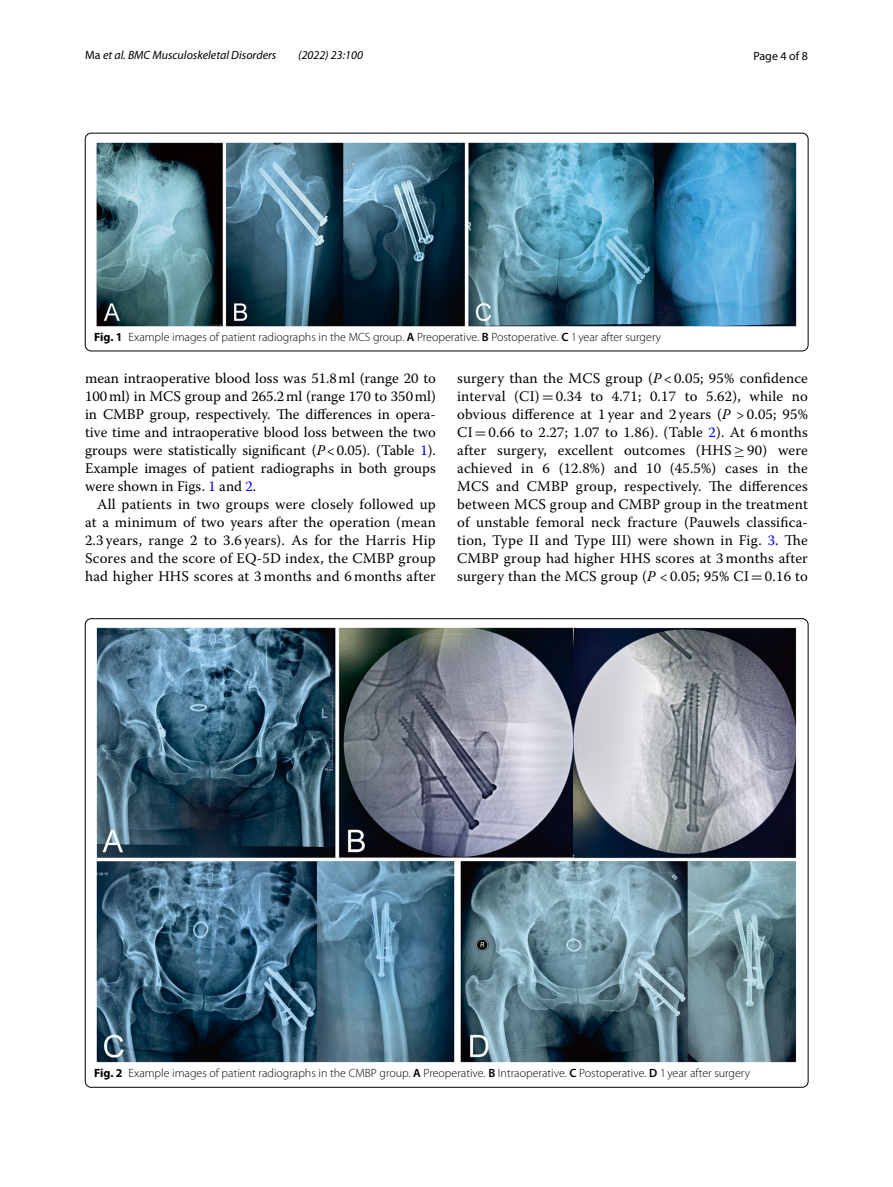
<style>
.page{position:relative;width:893px;height:1187px;background:#fff}
.page>*{position:absolute;margin:0;border:0;box-sizing:border-box;transform-origin:0 0}
.t1{font:14.7px/18px "Warnock Pro";letter-spacing:.01em;color:#000;text-align:justify}
.t2{font:300 12px "Myriad Pro";color:#000}
.t3{font:italic 12px "Myriad Pro";color:#000}
.t4{font:12px "Myriad Pro";color:#000}
.s1{font-style:normal}
.s2{font-weight:700}
.s3{font-weight:600}
.s4{font-style:italic}
.s5{color:#00f}
.s6{font-family:"MTSY"}
</style>
<div class="page">
<img style="left:96px;top:142px;width:701px;height:184px">
<div style="left:85px;top:133px;width:723px;height:218px;border:1px solid #000;border-radius:6px"></div>
<img style="left:96px;top:627px;width:701px;height:435px">
<p class="t3" style="left:85px;top:48px;width:193px"><span class="s1">Ma</span> et al. BMC Musculoskeletal Disorders</p>
<p class="t3" style="left:298px;top:48px;width:66px">(2022) 23:100</p>
<p class="t4" style="left:753px;top:48px;width:56px">Page 4 of 8</p>
<p class="t2" style="left:94px;top:330px;width:568px"><span class="s2">Fig. 1</span> Example images of patient radiographs in the MCS group. <span class="s3">A</span> Preoperative. <span class="s3">B</span> Postoperative. <span class="s3">C</span> 1 year after surgery</p>
<p class="t1" style="left:85px;top:369px;width:352px">mean intraoperative blood loss was 51.8ml (range 20 to 100ml) in MCS group and 265.2ml (range 170 to 350ml) in CMBP group, respectively. The differences in opera&shy;tive time and intraoperative blood loss between the two groups were statistically significant (<span class="s4">P</span>&lt;0.05). (Table <span class="s5">1</span>).<br>Example images of patient radiographs in both groups were shown in Figs. <span class="s5">1</span> and <span class="s5">2</span>.</p>
<p class="t1" style="left:85px;top:495px;width:352px;text-indent:12px">All patients in two groups were closely followed up at a minimum of two years after the operation (mean 2.3 years, range 2 to 3.6 years). As for the Harris Hip Scores and the score of EQ-5D index, the CMBP group had higher HHS scores at 3 months and 6 months after</p>
<p class="t1" style="left:457px;top:369px;width:352px">surgery than the MCS group (<span class="s4">P</span> &lt; 0.05; 95% confidence interval (CI)<span class="s6">=</span>0.34 to 4.71; 0.17 to 5.62), while no obvious difference at 1 year and 2 years (<span class="s4">P</span> &gt; 0.05; 95% CI<span class="s6">=</span>0.66 to 2.27; 1.07 to 1.86). (Table <span class="s5">2</span>). At 6 months after surgery, excellent outcomes (HHS <span class="s6">≥</span> 90) were achieved in 6 (12.8%) and 10 (45.5%) cases in the MCS and CMBP group, respectively. The differences between MCS group and CMBP group in the treatment of unstable femoral neck fracture (Pauwels classifica&shy;tion, Type II and Type III) were shown in Fig. <span class="s5">3</span>. The CMBP group had higher HHS scores at 3 months after surgery than the MCS group (<span class="s4">P</span> &lt; 0.05; 95% CI<span class="s6">=</span>0.16 to</p>
<p class="t2" style="left:94px;top:1066px;width:657px"><span class="s2">Fig. 2</span> Example images of patient radiographs in the CMBP group. <span class="s3">A</span> Preoperative. <span class="s3">B</span> Intraoperative. <span class="s3">C</span> Postoperative. <span class="s3">D</span> 1 year after surgery</p>
</div>
